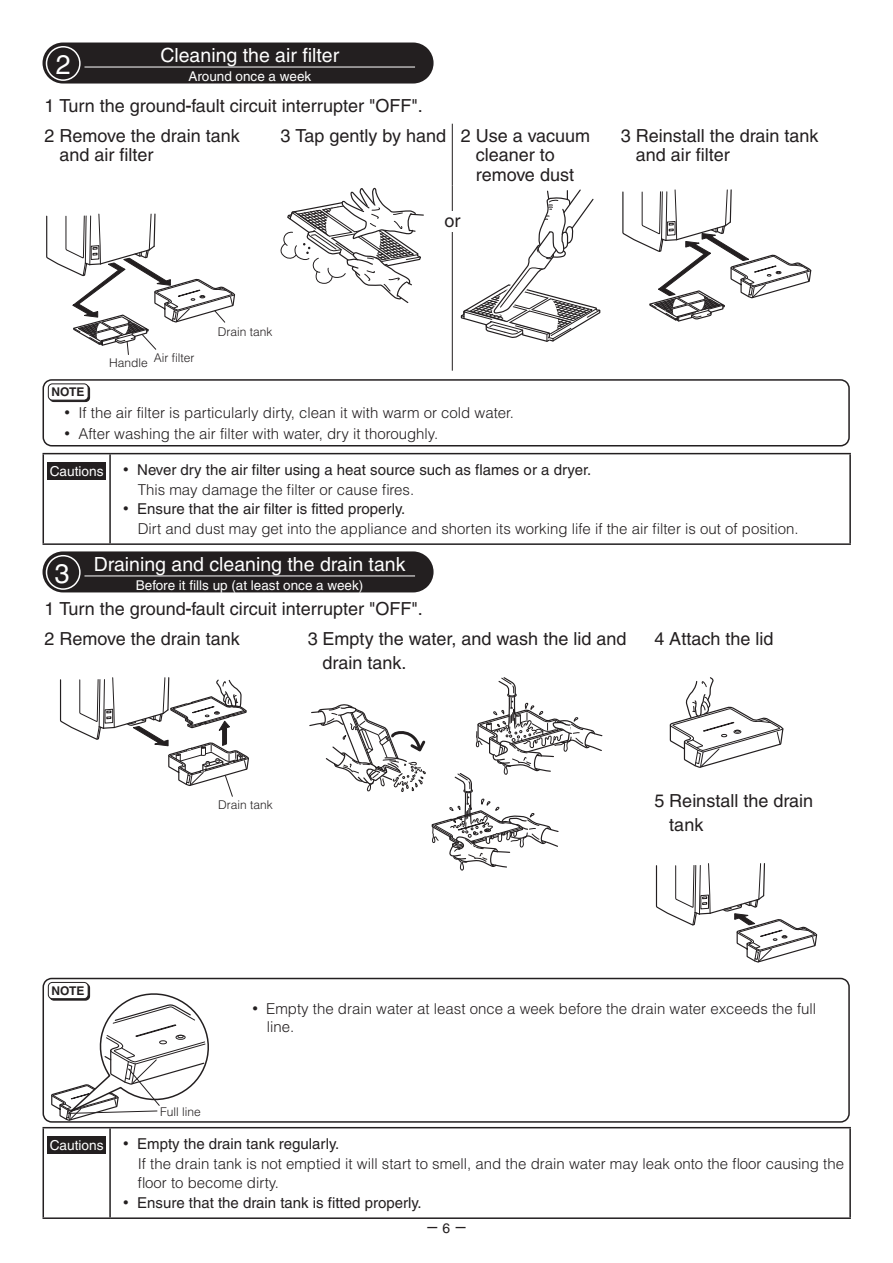
<style>
.page{position:relative;width:893px;height:1263px;background:#fff}
.page>*{position:absolute;margin:0;border:0;box-sizing:border-box;transform-origin:0 0}
.t1{font:27px "Helvetica";color:#fff}
.t2{font:19.5px "Helvetica";color:#fff}
.t3{font:18px/19.5px "Helvetica";color:#231f20}
.t4{font:300 15px/19.5px "Helvetica";color:#231f20}
.t5{font:15px/19.5px "Helvetica";color:#231f20}
.t6{font:13.8px "Shin Go Pro Medium 90 msp RKSJ H";color:#231f20}
.t7{font:13.5px "Helvetica";color:#fff}
.t8{font:300 12px "Helvetica";color:#231f20}
.t9{font:700 12px "Helvetica";color:#231f20}
.s1{font-family:"Shin Go Pro Medium 90 msp RKSJ H"}
.s2{font-family:"Shin Go Pro Medium 90 msp RKSJ H";font-weight:400;font-size:14.85px}
.s3{font-size:13.65px;color:#fff}
.s4{font-family:"Shin Go Pro Medium 90 msp RKSJ H";font-size:14.85px}
.s5{font-weight:300}
.s6{font-weight:400}
.s7{font-weight:400;font-size:13.65px;color:#fff}
.s8{font-family:"Helvetica"}
</style>
<div class="page">
<svg style="left:43px;top:43px;width:391px;height:41px;background:#302d2e"></svg>
<svg style="left:43px;top:551px;width:391px;height:41px;background:#302c2d"></svg>
<hr style="left:452px;top:124px;width:1px;height:62px;background:#231f20">
<hr style="left:452px;top:186px;width:1px;height:185px;background:#231f20">
<svg style="left:46px;top:213px;width:190px;height:142px"></svg>
<svg style="left:280px;top:187px;width:144px;height:116px"></svg>
<svg style="left:461px;top:189px;width:139px;height:153px"></svg>
<svg style="left:622px;top:189px;width:190px;height:133px"></svg>
<svg style="left:42px;top:379px;width:808px;height:68px"></svg>
<div style="left:50px;top:385px;width:40px;height:17px;background:#231f20;border-radius:4px"></div>
<div style="left:49px;top:385px;width:41px;height:17px;border:1px solid #231f20;border-radius:4px"></div>
<div style="left:48px;top:384px;width:40px;height:16px;background:#fff;border-radius:4px"></div>
<div style="left:48px;top:383px;width:41px;height:17px;border:1px solid #231f20;border-radius:4px"></div>
<hr style="left:43px;top:453px;width:67px;height:1px;background:#231f20">
<hr style="left:43px;top:454px;width:1px;height:89px;background:#231f20">
<hr style="left:110px;top:453px;width:741px;height:1px;background:#231f20">
<hr style="left:109px;top:454px;width:2px;height:89px;background:#231f20">
<hr style="left:849px;top:454px;width:2px;height:89px;background:#231f20">
<hr style="left:43px;top:543px;width:67px;height:2px;background:#231f20">
<hr style="left:110px;top:543px;width:741px;height:2px;background:#231f20">
<div style="left:47px;top:462px;width:59px;height:18px;background:#231f20"></div>
<svg style="left:59px;top:677px;width:190px;height:120px"></svg>
<svg style="left:309px;top:677px;width:294px;height:194px"></svg>
<svg style="left:669px;top:677px;width:115px;height:91px"></svg>
<svg style="left:655px;top:863px;width:163px;height:100px"></svg>
<svg style="left:42px;top:977px;width:808px;height:146px"></svg>
<div style="left:49px;top:983px;width:41px;height:17px;border:1px solid #231f20;border-radius:4px"></div>
<div style="left:48px;top:982px;width:40px;height:17px;background:#fff;border-radius:4px"></div>
<div style="left:48px;top:982px;width:41px;height:17px;border:1px solid #231f20;border-radius:4px"></div>
<svg style="left:51px;top:987px;width:164px;height:134px"></svg>
<hr style="left:43px;top:1127px;width:67px;height:1px;background:#231f20">
<hr style="left:43px;top:1128px;width:1px;height:89px;background:#231f20">
<hr style="left:110px;top:1127px;width:741px;height:1px;background:#231f20">
<hr style="left:109px;top:1128px;width:2px;height:89px;background:#231f20">
<hr style="left:849px;top:1128px;width:2px;height:89px;background:#231f20">
<hr style="left:43px;top:1217px;width:67px;height:2px;background:#231f20">
<hr style="left:110px;top:1217px;width:741px;height:2px;background:#231f20">
<div style="left:47px;top:1136px;width:59px;height:17px;background:#231f20"></div>
<div style="left:444px;top:211px;width:16px;height:21px;background:#fff"></div>
<h1 class="t1" style="left:56px;top:54px;width:17px">2</h1>
<h2 class="t2" style="left:160px;top:48px;width:180px">Cleaning the air filter</h2>
<p class="t7" style="left:188px;top:71px;width:124px">Around once a week</p>
<p class="t3" style="left:45px;top:92px;width:380px;line-height:30.2px">1 Turn the ground<span class="s1">-</span>fault circuit interrupter "OFF".<br>2 Remove the drain tank</p>
<p class="t3" style="left:60px;top:147px;width:96px">and air filter</p>
<p class="t3" style="left:476px;top:127px;width:116px;text-indent:-195px">3 Tap gently by hand 2 Use a vacuum cleaner to remove dust</p>
<p class="t3" style="left:636px;top:127px;width:184px;text-indent:-15px">3 Reinstall the drain tank and air filter</p>
<p class="t8" style="left:154px;top:353px;width:42px">Air filter</p>
<p class="t8" style="left:109px;top:358px;width:40px">Handle</p>
<p class="t8" style="left:218px;top:328px;width:56px">Drain tank</p>
<p class="t3" style="left:444px;top:213px;width:18px">or</p>
<p class="t9" style="left:52px;top:388px;width:34px">NOTE</p>
<p class="t4" style="left:60px;top:404px;width:456px"><span class="s2">•</span> If the air filter is particularly dirty, clean it with warm or cold water.</p>
<p class="t4" style="left:60px;top:425px;width:380px"><span class="s2">•</span> After washing the air filter with water, dry it thoroughly.</p>
<p class="t5" style="left:138px;top:462px;width:455px;text-indent:-88px"><span class="s3">Cautions</span> <span class="s4">•</span> Never dry the air filter using a heat source such as flames or a dryer.<br><span class="s5">This may damage the filter or cause fires.</span></p>
<p class="t4" style="left:138px;top:501px;width:662px;text-indent:-19px"><span class="s2">•</span> <span class="s6">Ensure that the air filter is fitted properly.<br></span>Dirt and dust may get into the appliance and shorten its working life if the air filter is out of position.</p>
<h1 class="t1" style="left:55px;top:563px;width:17px">3</h1>
<h2 class="t2" style="left:94px;top:557px;width:313px">Draining and cleaning the drain tank</h2>
<p class="t7" style="left:136px;top:580px;width:229px">Before it fills up (at least once a week)</p>
<p class="t3" style="left:45px;top:595px;width:380px;line-height:30.5px">1 Turn the ground<span class="s1">-</span>fault circuit interrupter "OFF".<br>2 Remove the drain tank</p>
<p class="t3" style="left:323px;top:629px;width:305px;line-height:24px;text-indent:-15px">3 Empty the water, and wash the lid and drain tank.</p>
<p class="t3" style="left:654px;top:631px;width:120px">4 Attach the lid</p>
<p class="t9" style="left:52px;top:986px;width:34px">NOTE</p>
<p class="t8" style="left:218px;top:801px;width:56px">Drain tank</p>
<p class="t3" style="left:669px;top:790px;width:145px;line-height:24px;text-indent:-15px">5 Reinstall the drain tank</p>
<p class="t4" style="left:267px;top:1001px;width:551px;line-height:18px;text-indent:-19px"><span class="s2">•</span> Empty the drain water at least once a week before the drain water exceeds the full line.</p>
<p class="t8" style="left:160px;top:1108px;width:42px">Full line</p>
<p class="t4" style="left:138px;top:1136px;width:708px;text-indent:-88px"><span class="s7">Cautions</span> <span class="s2">•</span> <span class="s6">Empty the drain tank regularly.<br></span>If the drain tank is not emptied it will start to smell, and the drain water may leak onto the floor causing the floor to become dirty.</p>
<p class="t5" style="left:119px;top:1194px;width:305px"><span class="s4">•</span> Ensure that the drain tank is fitted properly.</p>
<p class="t6" style="left:425px;top:1222px;width:44px">－<span class="s8">6</span>－</p>
</div>
